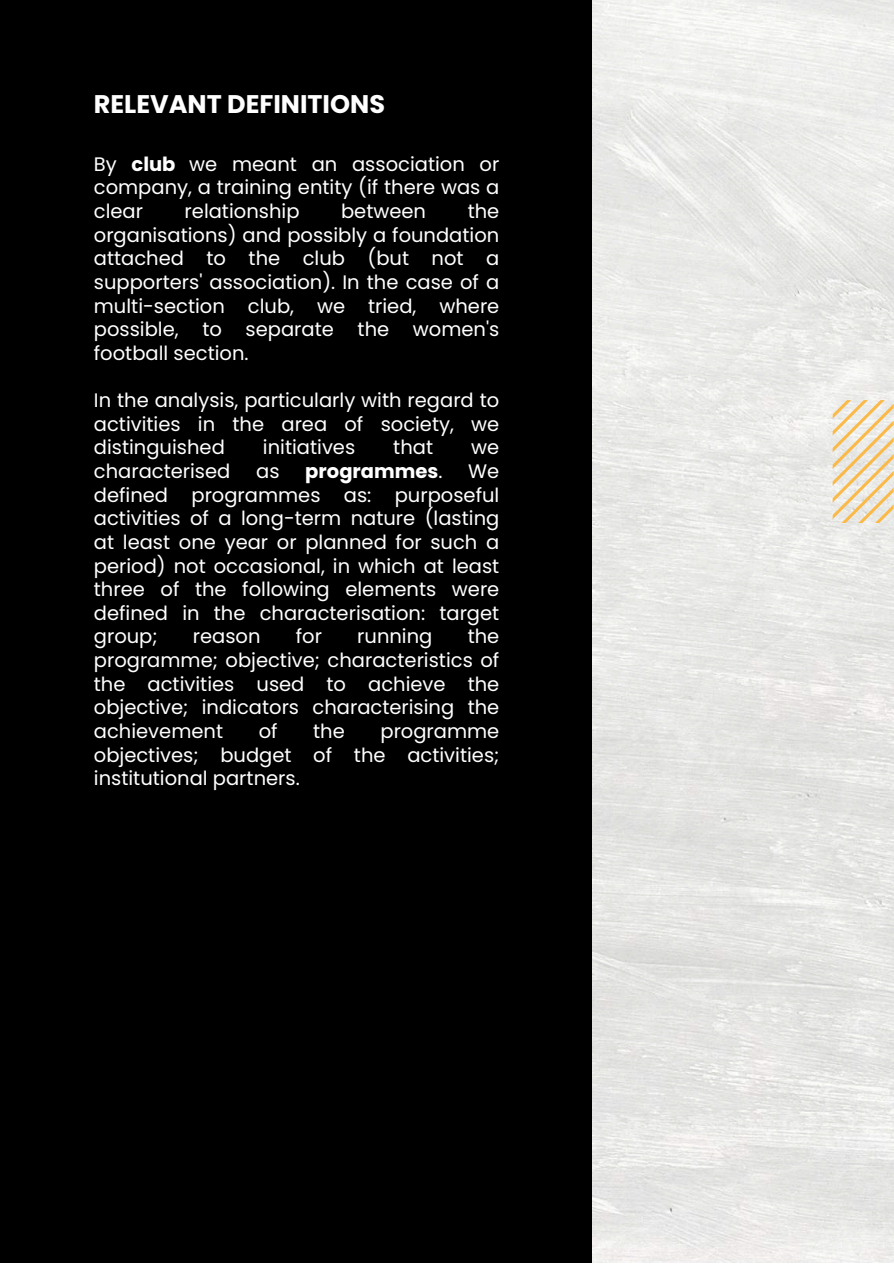
<style>
.page{position:relative;width:894px;height:1264px;background:#fff}
.page>*{position:absolute;margin:0;border:0;box-sizing:border-box;transform-origin:0 0}
.t1{font:700 25.5px "Poppins";color:#fff}
.t2{font:19.5px/23.7px "Poppins";color:#fff;text-align:justify}
.t3{font:700 19.5px "Poppins";color:#fff}
.s1{font-weight:700}
.s2{font-weight:400}
</style>
<div class="page">
<img style="left:592px;top:0;width:301px;height:1262px">
<div style="left:0;top:0;width:592px;height:1262px;background:#000"></div>
<svg style="left:832px;top:400px;width:61px;height:122px"></svg>
<h1 class="t1" style="left:94px;top:86px;width:292px">RELEVANT DEFINITIONS</h1>
<p class="t2" style="left:94px;top:152px;width:407px">By <span class="s1">club</span> we meant an association or company, a training entity (if there was a clear</p>
<p class="t2" style="left:184px;top:199px;width:116px">relationship</p>
<p class="t2" style="left:341px;top:199px;width:86px">between</p>
<p class="t2" style="left:94px;top:199px;width:407px;text-indent:374px">the organisations) and possibly a foundation attached to the club (but not a supporters' association). In the case of a multi-section club, we tried, where possible, to separate the women's football section.</p>
<p class="t2" style="left:94px;top:388px;width:407px">In the analysis, particularly with regard to activities in the area of society, we distinguished</p>
<p class="t2" style="left:263px;top:435px;width:94px">initiatives</p>
<p class="t2" style="left:393px;top:435px;width:41px">that</p>
<p class="t2" style="left:471px;top:435px;width:30px">we</p>
<p class="t2" style="left:94px;top:459px;width:138px">characterised</p>
<p class="t2" style="left:256px;top:459px;width:25px">as</p>
<p class="t3" style="left:305px;top:457px;width:139px">programmes<span class="s2">.</span></p>
<p class="t2" style="left:94px;top:459px;width:407px;text-indent:374px">We defined programmes as: purposeful activities of a long-term nature (lasting at least one year or planned for such a period) not occasional, in which at least three of the following elements were defined in the characterisation: target group;</p>
<p class="t2" style="left:193px;top:624px;width:69px">reason</p>
<p class="t2" style="left:296px;top:624px;width:28px">for</p>
<p class="t2" style="left:357px;top:624px;width:77px">running</p>
<p class="t2" style="left:94px;top:624px;width:407px;text-indent:374px">the programme; objective; characteristics of the activities used to achieve the objective; indicators characterising the achievement</p>
<p class="t2" style="left:258px;top:719px;width:20px">of</p>
<p class="t2" style="left:313px;top:719px;width:33px">the</p>
<p class="t2" style="left:94px;top:719px;width:407px;text-indent:286px">programme objectives; budget of the activities; institutional partners.</p>
</div>
